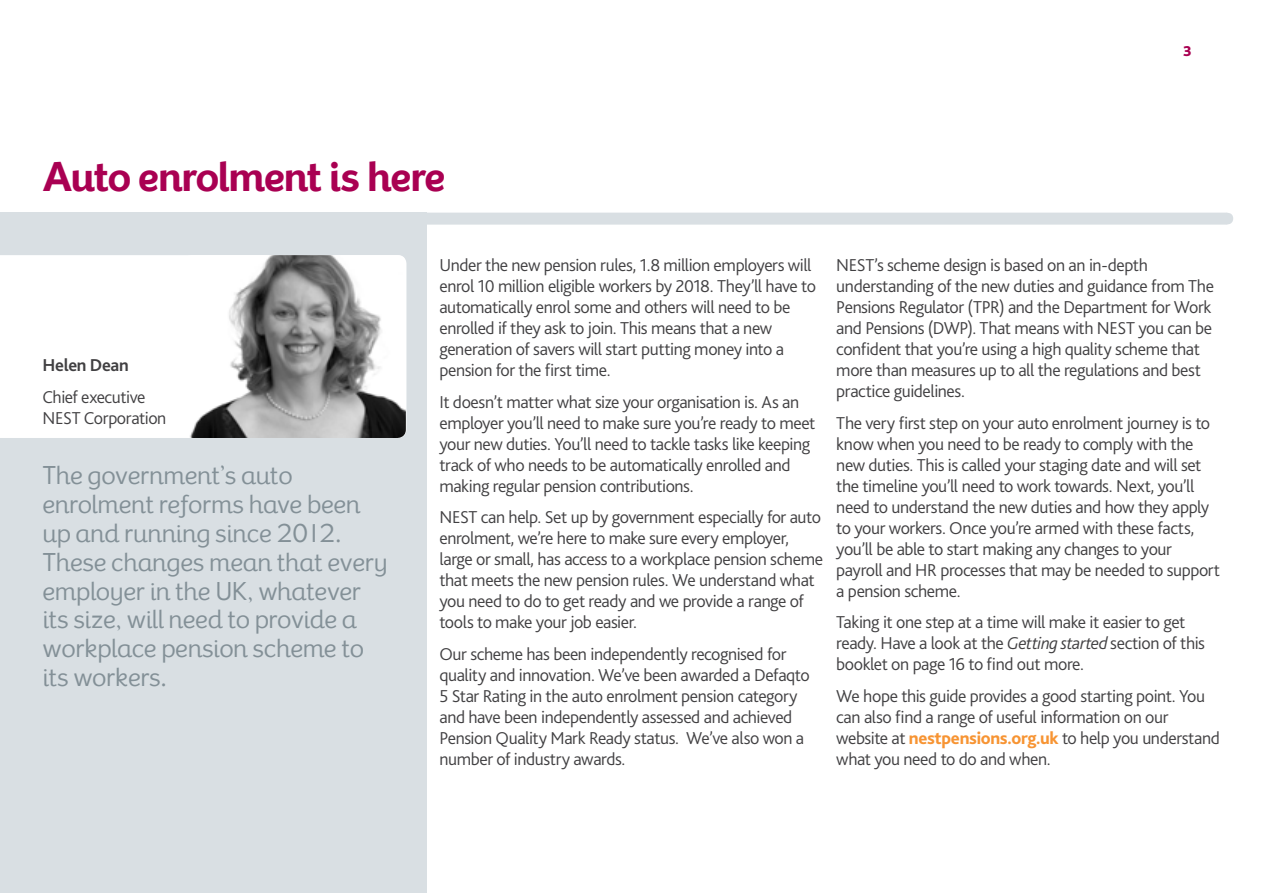
<style>
.page{position:relative;width:1263px;height:893px;background:#fff}
.page>*{position:absolute;margin:0;border:0;box-sizing:border-box;transform-origin:0 0}
.t1{font:700 39px "Exuberance Primary";letter-spacing:-.02em;color:#a90052}
.t2{font:24px/28.8px "Exuberance Primary";letter-spacing:-.02em;color:#839097}
.t3{font:300 18px/21px "Bliss 2";letter-spacing:-.025em;color:#414042}
.t4{font:700 18px "Bliss 2";letter-spacing:-.015em;color:#414042}
.t5{font:800 15px "Bliss 2";color:#a90052}
.s1{font-style:italic}
.s2{font-weight:800;color:#f79433}
</style>
<div class="page">
<svg style="left:415px;top:212px;width:818px;height:13px;background:#dbe1e5"></svg>
<div style="left:0;top:213px;width:427px;height:680px;background:#d9dfe3"></div>
<div style="left:0;top:255px;width:183px;height:183px;background:#fff"></div>
<img style="left:183px;top:255px;width:223px;height:183px">
<p class="t5" style="left:1183px;top:42px;width:10px">3</p>
<h1 class="t1" style="left:43px;top:153px;width:404px">Auto enrolment is here</h1>
<p class="t4" style="left:43px;top:354px;width:88px">Helen Dean</p>
<p class="t3" style="left:43px;top:386px;width:125px">Chief executive<br>NEST Corporation</p>
<h2 class="t2" style="left:43px;top:462px;width:347px">The government’s auto enrolment reforms have been up and running since 2012.<br>These changes mean that every employer in the UK, whatever its size, will need to provide a workplace pension scheme to its workers.</h2>
<p class="t3" style="left:439px;top:254px;width:378px">Under the new pension rules, 1.8 million employers will enrol 10 million eligible workers by 2018. They’ll have to automatically enrol some and others will need to be enrolled if they ask to join. This means that a new generation of savers will start putting money into a pension for the first time.</p>
<p class="t3" style="left:439px;top:391px;width:377px">It doesn’t matter what size your organisation is. As an employer you’ll need to make sure you’re ready to meet your new duties. You’ll need to tackle tasks like keeping track of who needs to be automatically enrolled and making regular pension contributions.</p>
<p class="t3" style="left:439px;top:506px;width:385px">NEST can help. Set up by government especially for auto enrolment, we’re here to make sure every employer, large or small, has access to a workplace pension scheme that meets the new pension rules. We understand what you need to do to get ready and we provide a range of tools to make your job easier.</p>
<p class="t3" style="left:439px;top:643px;width:372px">Our scheme has been independently recognised for quality and innovation. We’ve been awarded a Defaqto 5 Star Rating in the auto enrolment pension category and have been independently assessed and achieved Pension Quality Mark Ready status. We’ve also won a number of industry awards.</p>
<p class="t3" style="left:836px;top:254px;width:379px">NEST’s scheme design is based on an in-depth understanding of the new duties and guidance from The Pensions Regulator (TPR) and the Department for Work and Pensions (DWP). That means with NEST you can be confident that you’re using a high quality scheme that more than measures up to all the regulations and best practice guidelines.</p>
<p class="t3" style="left:836px;top:412px;width:385px">The very first step on your auto enrolment journey is to know when you need to be ready to comply with the new duties. This is called your staging date and will set the timeline you’ll need to work towards. Next, you’ll need to understand the new duties and how they apply to your workers. Once you’re armed with these facts, you’ll be able to start making any changes to your payroll and HR processes that may be needed to support a pension scheme.</p>
<p class="t3" style="left:836px;top:611px;width:370px">Taking it one step at a time will make it easier to get ready. Have a look at the <span class="s1">Getting started</span> section of this booklet on page 16 to find out more.</p>
<p class="t3" style="left:836px;top:685px;width:385px">We hope this guide provides a good starting point. You can also find a range of useful information on our website at <span class="s2">nestpensions.org.uk</span> to help you understand what you need to do and when.</p>
</div>
